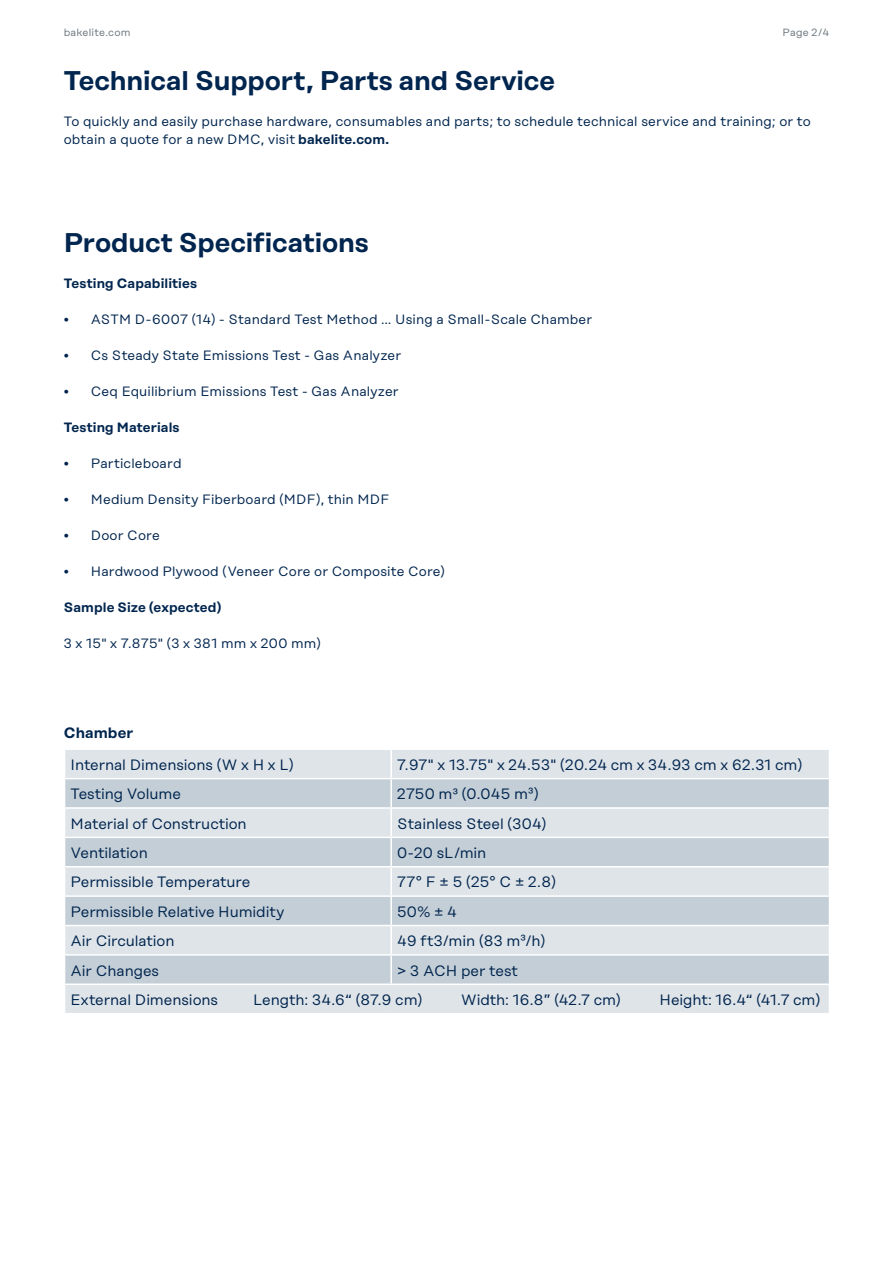
<style>
.page{position:relative;width:893px;height:1263px;background:#fff}
.page>*{position:absolute;margin:0;border:0;box-sizing:border-box;transform-origin:0 0}
.Body_Text_9_Pt{font:600 27px "Rational Display";letter-spacing:-.005em;color:#00254e}
.Tables_Text{font:15px "Rational Display";letter-spacing:-.005em;color:#00254e}
.Tables_Text-2{font:15px "Rational Display";letter-spacing:.02em;color:#00254e}
.Body_Text_9_Pt-2{font:600 15px "Rational Display";letter-spacing:.005em;color:#00254e}
.Body_Text_9_Pt-3{font:13.5px/18px "Rational Display";letter-spacing:.01em;color:#00254e}
.Body_Text_9_Pt-4{font:600 13.5px "Rational Display";letter-spacing:.01em;color:#00254e}
.Foot_Note_7_Pt{font:10.5px "Rational Display";letter-spacing:.02em;color:#6a747b}
.s1{font-weight:600}
</style>
<div class="page">
<svg style="left:65px;top:750px;width:764px;height:263px;background:#d5dbe2"></svg>
<p class="Foot_Note_7_Pt" style="left:64px;top:27px;width:68px">bakelite.com</p>
<p class="Foot_Note_7_Pt" style="left:782px;top:27px;width:48px">Page 2/4</p>
<p class="Body_Text_9_Pt" style="left:64px;top:65px;width:493px">Technical Support, Parts and Service</p>
<p class="Body_Text_9_Pt-3" style="left:64px;top:112px;width:748px">To quickly and easily purchase hardware, consumables and parts; to schedule technical service and training; or to obtain a quote for a new DMC, visit <span class="s1">bakelite.com.</span></p>
<p class="Body_Text_9_Pt" style="left:64px;top:227px;width:307px">Product Specifications</p>
<p class="Body_Text_9_Pt-4" style="left:64px;top:275px;width:135px">Testing Capabilities</p>
<p class="Body_Text_9_Pt-3" style="left:64px;top:310px;width:530px">• ASTM D-6007 (14) - Standard Test Method … Using a Small-Scale Chamber</p>
<p class="Body_Text_9_Pt-3" style="left:64px;top:346px;width:339px">• Cs Steady State Emissions Test - Gas Analyzer</p>
<p class="Body_Text_9_Pt-3" style="left:64px;top:382px;width:336px">• Ceq Equilibrium Emissions Test - Gas Analyzer</p>
<p class="Body_Text_9_Pt-4" style="left:64px;top:419px;width:117px">Testing Materials</p>
<p class="Body_Text_9_Pt-3" style="left:64px;top:454px;width:119px">• Particleboard</p>
<p class="Body_Text_9_Pt-3" style="left:64px;top:490px;width:327px">• Medium Density Fiberboard (MDF), thin MDF</p>
<p class="Body_Text_9_Pt-3" style="left:64px;top:526px;width:97px">• Door Core</p>
<p class="Body_Text_9_Pt-3" style="left:64px;top:562px;width:383px">• Hardwood Plywood (Veneer Core or Composite Core)</p>
<p class="Body_Text_9_Pt-4" style="left:64px;top:599px;width:159px">Sample Size (expected)</p>
<p class="Body_Text_9_Pt-3" style="left:64px;top:634px;width:259px">3 x 15" x 7.875" (3 x 381 mm x 200 mm)</p>
<p class="Body_Text_9_Pt-2" style="left:64px;top:724px;width:71px">Chamber</p>
<p class="Tables_Text" style="left:71px;top:756px;width:225px">Internal Dimensions (W x H x L)</p>
<p class="Tables_Text" style="left:397px;top:756px;width:406px">7.97" x 13.75" x 24.53" (20.24 cm x 34.93 cm x 62.31 cm)</p>
<p class="Tables_Text" style="left:71px;top:785px;width:112px">Testing Volume</p>
<p class="Tables_Text" style="left:397px;top:785px;width:143px">2750 m3 (0.045 m³)</p>
<p class="Tables_Text" style="left:71px;top:815px;width:178px">Material of Construction</p>
<p class="Tables_Text" style="left:397px;top:815px;width:151px">Stainless Steel (304)</p>
<p class="Tables_Text" style="left:71px;top:844px;width:79px">Ventilation</p>
<p class="Tables_Text" style="left:397px;top:844px;width:91px">0-20 sL/min</p>
<p class="Tables_Text" style="left:71px;top:874px;width:181px">Permissible Temperature</p>
<p class="Tables_Text" style="left:397px;top:874px;width:160px">77° F ± 5 (25° C ± 2.8)</p>
<p class="Tables_Text" style="left:71px;top:903px;width:215px">Permissible Relative Humidity</p>
<p class="Tables_Text" style="left:397px;top:903px;width:61px">50% ± 4</p>
<p class="Tables_Text" style="left:71px;top:932px;width:106px">Air Circulation</p>
<p class="Tables_Text-2" style="left:397px;top:932px;width:150px">49 ft3/min (83 m³/h)</p>
<p class="Tables_Text" style="left:71px;top:962px;width:90px">Air Changes</p>
<p class="Tables_Text" style="left:397px;top:962px;width:122px">&gt; 3 ACH per test</p>
<p class="Tables_Text" style="left:71px;top:991px;width:149px">External Dimensions</p>
<p class="Tables_Text" style="left:253px;top:991px;width:171px">Length: 34.6“ (87.9 cm)</p>
<p class="Tables_Text" style="left:461px;top:991px;width:161px">Width: 16.8” (42.7 cm)</p>
<p class="Tables_Text" style="left:659px;top:991px;width:162px">Height: 16.4“ (41.7 cm)</p>
</div>
